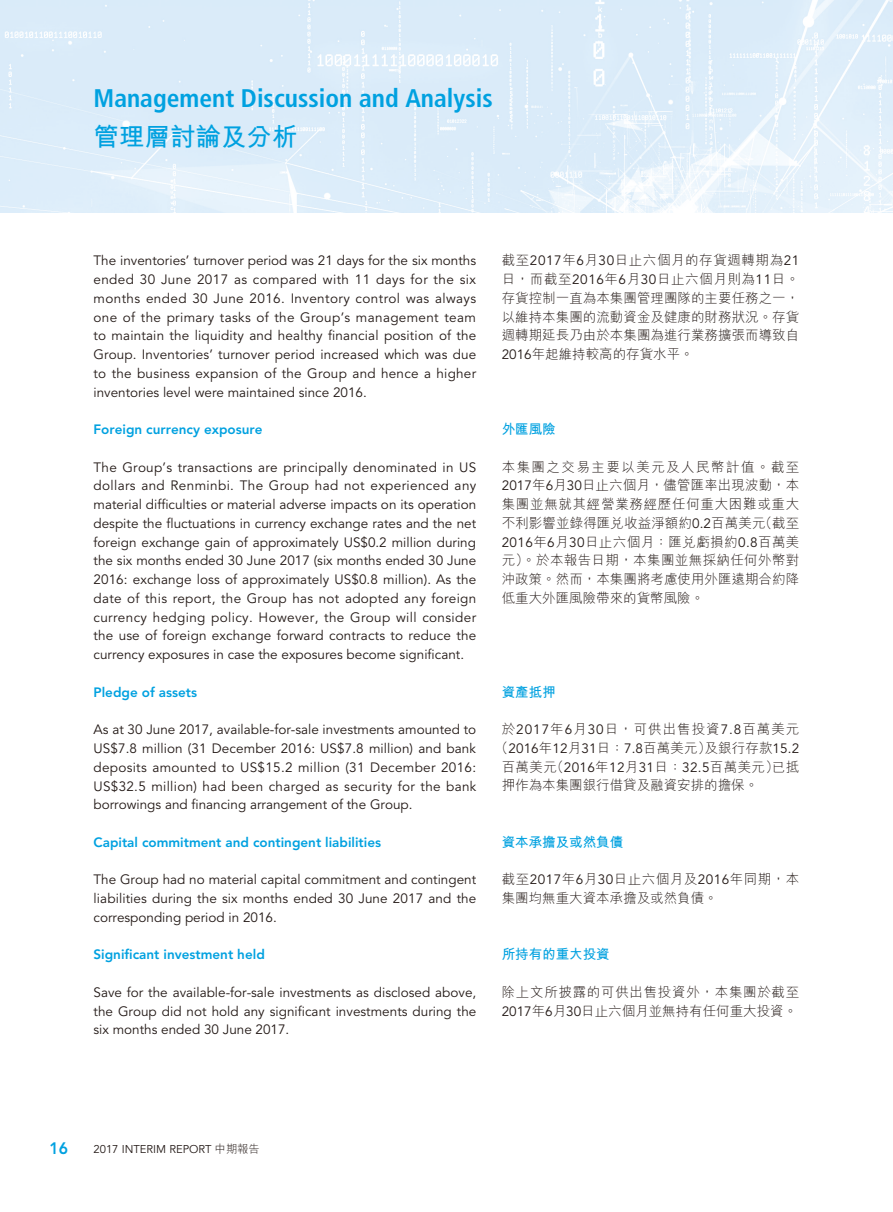
<style>
.page{position:relative;width:893px;height:1212px;background:#fff}
.page>*{position:absolute;margin:0;border:0;box-sizing:border-box;transform-origin:0 0}
.t1{font:700 condensed 25.5px "Frutiger LT Std";color:#00a1e0}
.t2{font:700 25.5px "M Hei HK";color:#00a1e0}
.t3{font:800 16.5px "Avenir LT Std";color:#00a1e0;scale:.95 1}
.t4{font:13.5px/18.8px "Avenir LT Std";color:#231916;text-align:justify}
.t5{font:300 13.5px/18.8px "M Hei HK";color:#231916;text-align:justify}
.t6{font:800 13.5px "Avenir LT Std";color:#00a1e0}
.t7{font:300 13.5px/18.8px "M Hei HK";letter-spacing:.05em;color:#231916}
.t8{font:300 13.5px "M Hei HK";letter-spacing:.025em;color:#231916}
.t9{font:700 13.5px "M Hei HK";color:#00a1e0}
.t10{font:300 13.5px "M Hei HK";letter-spacing:.075em;color:#231916}
.t11{font:11.25px "Avenir LT Std";color:#231916}
.s1{font-family:"Avenir LT Std";font-weight:400}
.s2{font-family:"M Hei HK";font-weight:300}
</style>
<div class="page">
<img style="left:0;top:0;width:893px;height:213px">
<h1 class="t1" style="left:94px;top:83px;width:401px">Management Discussion and Analysis</h1>
<h1 class="t2" style="left:94px;top:118px;width:205px">管理層討論及分析</h1>
<p class="t4" style="left:94px;top:252px;width:384px">The inventories’ turnover period was 21 days for the six months ended 30 June 2017 as compared with 11 days for the six months ended 30 June 2016. Inventory control was always one of the primary tasks of the Group’s management team to maintain the liquidity and healthy financial position of the Group. Inventories’ turnover period increased which was due to the business expansion of the Group and hence a higher inventories level were maintained since 2016.</p>
<p class="t6" style="left:94px;top:421px;width:170px">Foreign currency exposure</p>
<p class="t4" style="left:94px;top:458px;width:384px">The Group’s transactions are principally denominated in US dollars and Renminbi. The Group had not experienced any material difficulties or material adverse impacts on its operation despite the fluctuations in currency exchange rates and the net foreign exchange gain of approximately US$0.2 million during the six months ended 30 June 2017 (six months ended 30 June 2016: exchange loss of approximately US$0.8 million). As the date of this report, the Group has not adopted any foreign currency hedging policy. However, the Group will consider the use of foreign exchange forward contracts to reduce the currency exposures in case the exposures become significant.</p>
<p class="t6" style="left:94px;top:684px;width:105px">Pledge of assets</p>
<p class="t4" style="left:94px;top:721px;width:384px">As at 30 June 2017, available-for-sale investments amounted to US$7.8 million (31 December 2016: US$7.8 million) and bank deposits amounted to US$15.2 million (31 December 2016:<br>US$32.5 million) had been charged as security for the bank borrowings and financing arrangement of the Group.</p>
<p class="t6" style="left:94px;top:834px;width:289px">Capital commitment and contingent liabilities</p>
<p class="t4" style="left:94px;top:871px;width:384px">The Group had no material capital commitment and contingent liabilities during the six months ended 30 June 2017 and the corresponding period in 2016.</p>
<p class="t6" style="left:94px;top:946px;width:173px">Significant investment held</p>
<p class="t4" style="left:94px;top:983px;width:384px">Save for the available-for-sale investments as disclosed above, the Group did not hold any significant investments during the six months ended 30 June 2017.</p>
<p class="t5" style="left:502px;top:251px;width:299px">截至<span class="s1">2017</span>年<span class="s1">6</span>月<span class="s1">30</span>日止六個月的存貨週轉期為<span class="s1">21</span>日，而截至<span class="s1">2016</span>年<span class="s1">6</span>月<span class="s1">30</span>日止六個月則為<span class="s1">11</span>日。存貨控制一直為本集團管理團隊的主要任務之一，以維持本集團的流動資金及健康的財務狀況。存貨週轉期延長乃由於本集團為進行業務擴張而導致自<span class="s1">2016</span>年起維持較高的存貨水平。</p>
<p class="t9" style="left:502px;top:419px;width:55px">外匯風險</p>
<p class="t5" style="left:502px;top:457px;width:299px">本集團之交易主要以美元及人民幣計值。截至<span class="s1">2017</span>年<span class="s1">6</span>月<span class="s1">30</span>日止六個月，儘管匯率出現波動，本集團並無就其經營業務經歷任何重大困難或重大不利影響並錄得匯兌收益淨額約<span class="s1">0.2</span>百萬美元（截至<span class="s1">2016</span>年<span class="s1">6</span>月<span class="s1">30</span>日止六個月：匯兌虧損約<span class="s1">0.8</span>百萬美元）。於本報告日期，本集團並無採納任何外幣對沖政策。然而，本集團將考慮使用外匯遠期合約降低重大外匯風險帶來的貨幣風險。</p>
<p class="t9" style="left:502px;top:682px;width:55px">資產抵押</p>
<p class="t10" style="left:502px;top:722px;width:299px">於<span class="s1">2017</span>年<span class="s1">6</span>月<span class="s1">30</span>日，可供出售投資<span class="s1">7.8</span>百萬美元</p>
<p class="t5" style="left:495px;top:738px;width:306px">（<span class="s1">2016</span>年<span class="s1">12</span>月<span class="s1">31</span>日：<span class="s1">7.8</span>百萬美元）及銀行存款<span class="s1">15.2</span></p>
<p class="t8" style="left:502px;top:760px;width:299px">百萬美元（<span class="s1">2016</span>年<span class="s1">12</span>月<span class="s1">31</span>日：<span class="s1">32.5</span>百萬美元）已抵</p>
<p class="t5" style="left:502px;top:776px;width:258px">押作為本集團銀行借貸及融資安排的擔保。</p>
<p class="t9" style="left:502px;top:832px;width:123px">資本承擔及或然負債</p>
<p class="t5" style="left:502px;top:870px;width:299px">截至<span class="s1">2017</span>年<span class="s1">6</span>月<span class="s1">30</span>日止六個月及<span class="s1">2016</span>年同期，本集團均無重大資本承擔及或然負債。</p>
<p class="t9" style="left:502px;top:944px;width:109px">所持有的重大投資</p>
<p class="t7" style="left:502px;top:982px;width:299px">除上文所披露的可供出售投資外，本集團於截至<br><span class="s1">2017</span>年<span class="s1">6</span>月<span class="s1">30</span>日止六個月並無持有任何重大投資。</p>
<p class="t3" style="left:49px;top:1139px;width:21px">16</p>
<p class="t11" style="left:94px;top:1142px;width:168px">2017 INTERIM REPORT <span class="s2">中期報告</span></p>
</div>
